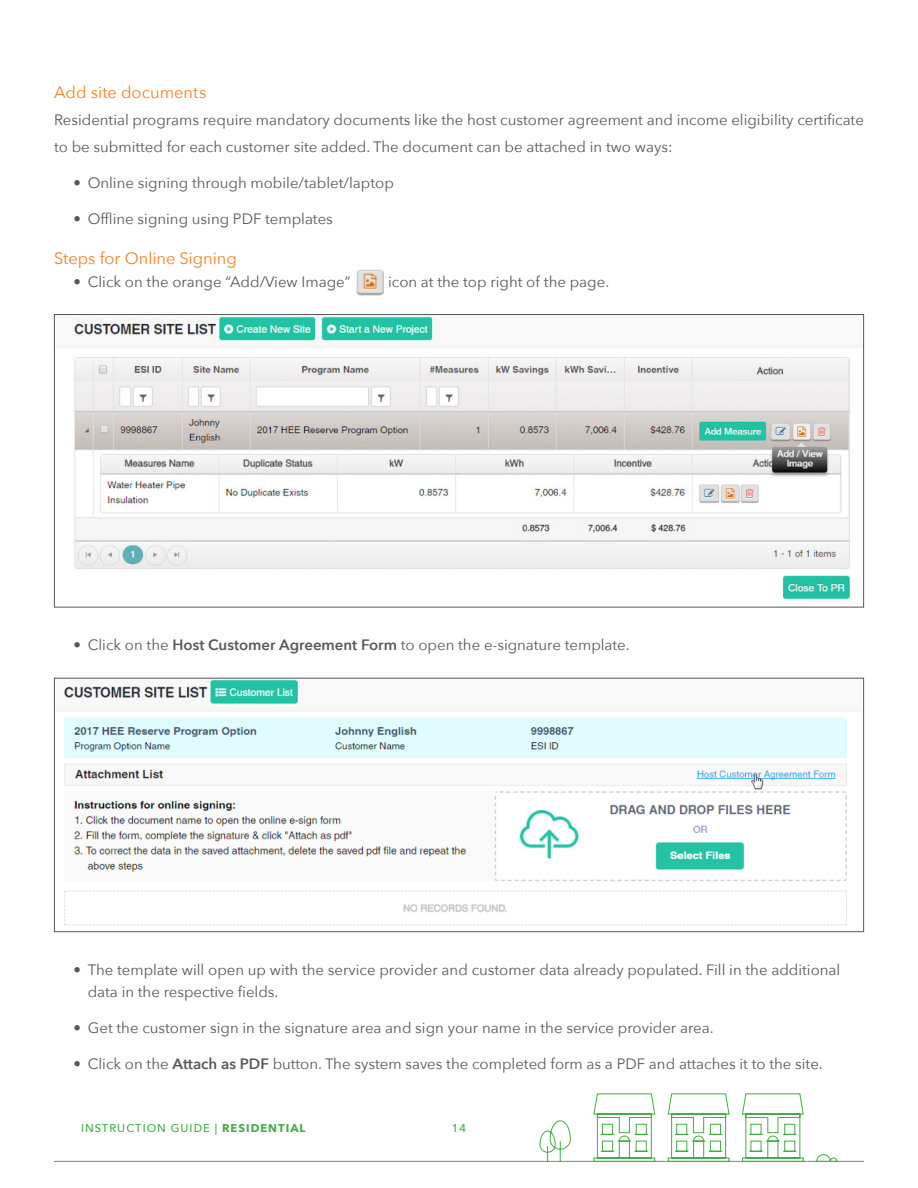
<style>
.page{position:relative;width:918px;height:1188px;background:#fff}
.page>*{position:absolute;margin:0;border:0;box-sizing:border-box;transform-origin:0 0}
.Paragraph_Style_1{font:16.5px "Avenir Next";color:#f58024}
.Paragraph_Style_1-2{font:15px/27px "Avenir Next";color:#57585a}
.t1{font:500 11.25px "Avenir Next";letter-spacing:.09em;color:#44ac48}
.s1{font-weight:600}
.s2{font-weight:700}
</style>
<div class="page">
<img style="left:72px;top:316px;width:778px;height:284px">
<img style="left:64px;top:680px;width:783px;height:246px">
<div style="left:54px;top:678px;width:810px;height:254px;border:1px solid #57585a"></div>
<svg style="left:358px;top:295px;width:24px;height:1px"></svg>
<img style="left:357px;top:269px;width:27px;height:26px">
<svg style="left:54px;top:1093px;width:810px;height:69px"></svg>
<p class="Paragraph_Style_1" style="left:54px;top:78px;width:154px">Add site documents</p>
<p class="Paragraph_Style_1-2" style="left:54px;top:105px;width:812px">Residential programs require mandatory documents like the host customer agreement and income eligibility certificate to be submitted for each customer site added. The document can be attached in two ways:</p>
<p class="Paragraph_Style_1-2" style="left:74px;top:168px;width:322px">• Online signing through mobile/tablet/laptop</p>
<p class="Paragraph_Style_1-2" style="left:74px;top:204px;width:261px">• Offline signing using PDF templates</p>
<p class="Paragraph_Style_1" style="left:54px;top:244px;width:184px">Steps for Online Signing</p>
<p class="Paragraph_Style_1-2" style="left:74px;top:267px;width:279px">• Click on the orange “Add/View Image”</p>
<p class="Paragraph_Style_1-2" style="left:388px;top:267px;width:223px">icon at the top right of the page.</p>
<p class="Paragraph_Style_1-2" style="left:74px;top:631px;width:558px">• Click on the <span class="s1">Host Customer Agreement Form</span> to open the e-signature template.</p>
<p class="Paragraph_Style_1-2" style="left:88px;top:958px;width:754px;line-height:22.5px;text-indent:-14px">• The template will open up with the service provider and customer data already populated. Fill in the additional data in the respective fields.</p>
<p class="Paragraph_Style_1-2" style="left:74px;top:1014px;width:642px">• Get the customer sign in the signature area and sign your name in the service provider area.</p>
<p class="Paragraph_Style_1-2" style="left:74px;top:1050px;width:751px">• Click on the <span class="s1">Attach as PDF</span> button. The system saves the completed form as a PDF and attaches it to the site.</p>
<p class="t1" style="left:81px;top:1119px;width:226px">INSTRUCTION GUIDE | <span class="s2">RESIDENTIAL</span></p>
<p class="t1" style="left:452px;top:1119px;width:16px">14</p>
</div>
